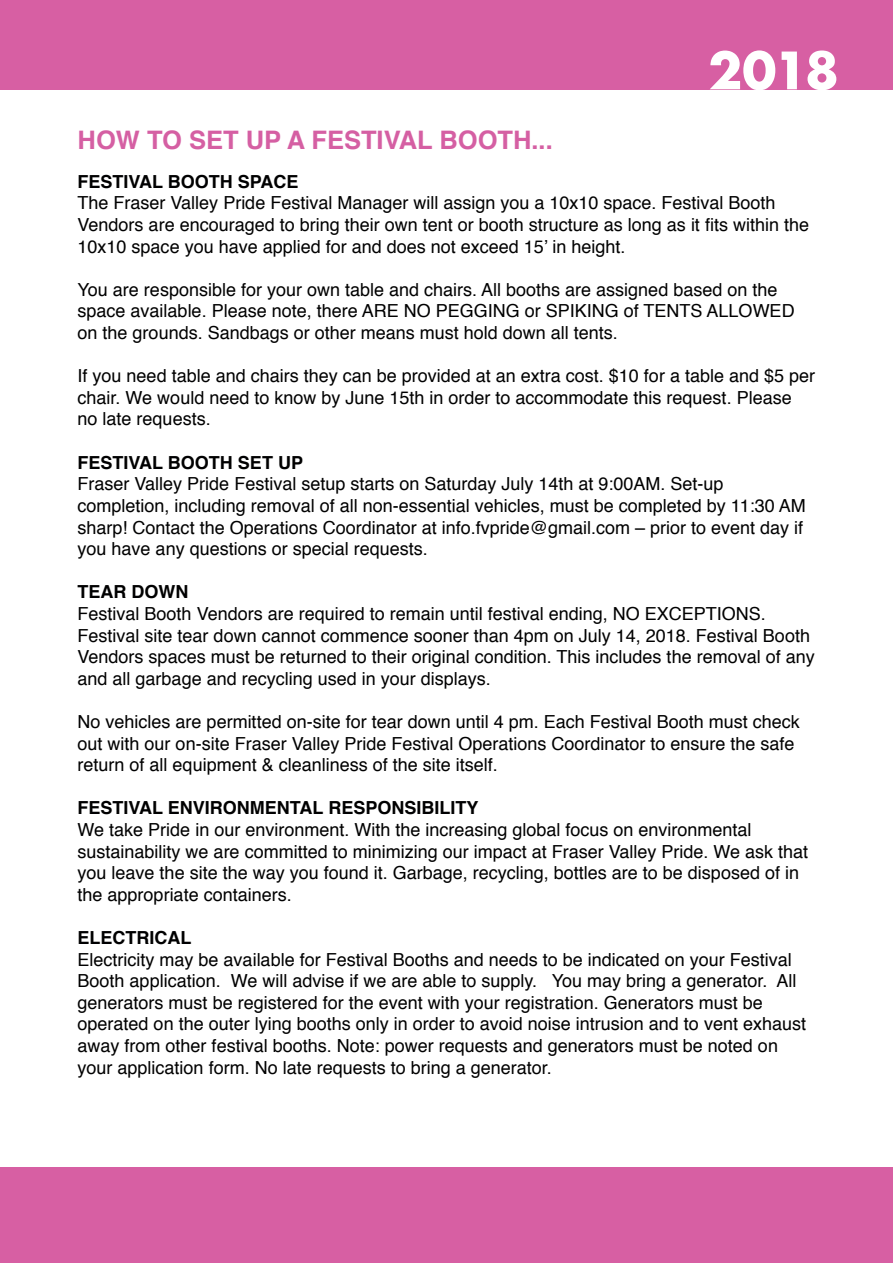
<style>
.page{position:relative;width:893px;height:1263px;background:#fff}
.page>*{position:absolute;margin:0;border:0;box-sizing:border-box;transform-origin:0 0}
.t1{font:700 50.1px "Futura";color:#fff}
.t2{font:700 25.5px "Helvetica";color:#d55fa3}
.t3{font:18px/21.6px "Helvetica";color:#000001}
.t4{font:700 18px "Helvetica";color:#000001}
</style>
<div class="page">
<div style="left:0;top:0;width:893px;height:89px;background:#d75fa3"></div>
<div style="left:0;top:1167px;width:893px;height:96px;background:#d75fa3"></div>
<p class="t1" style="left:708px;top:34px;width:132px">2018</p>
<p class="t2" style="left:78px;top:119px;width:477px">HOW TO SET UP A FESTIVAL BOOTH...</p>
<p class="t4" style="left:78px;top:167px;width:223px">FESTIVAL BOOTH SPACE</p>
<p class="t3" style="left:78px;top:193px;width:733px">The Fraser Valley Pride Festival Manager will assign you a 10x10 space. Festival Booth<br>Vendors are encouraged to bring their own tent or booth structure as long as it fits within the<br>10x10 space you have applied for and does not exceed 15’ in height.</p>
<p class="t3" style="left:78px;top:279px;width:718px">You are responsible for your own table and chairs. All booths are assigned based on the space available. Please note, there ARE NO PEGGING or SPIKING of TENTS ALLOWED on the grounds. Sandbags or other means must hold down all tents.</p>
<p class="t3" style="left:78px;top:366px;width:739px">If you need table and chairs they can be provided at an extra cost. $10 for a table and $5 per chair. We would need to know by June 15th in order to accommodate this request. Please no late requests.</p>
<p class="t4" style="left:78px;top:448px;width:227px">FESTIVAL BOOTH SET UP</p>
<p class="t3" style="left:78px;top:474px;width:730px">Fraser Valley Pride Festival setup starts on Saturday July 14th at 9:00AM. Set-up completion, including removal of all non-essential vehicles, must be completed by 11:30 AM sharp! Contact the Operations Coordinator at info.fvpride@gmail.com – prior to event day if you have any questions or special requests.</p>
<p class="t4" style="left:78px;top:577px;width:112px">TEAR DOWN</p>
<p class="t3" style="left:78px;top:603px;width:739px">Festival Booth Vendors are required to remain until festival ending, NO EXCEPTIONS.<br>Festival site tear down cannot commence sooner than 4pm on July 14, 2018. Festival Booth Vendors spaces must be returned to their original condition. This includes the removal of any and all garbage and recycling used in your displays.</p>
<p class="t3" style="left:78px;top:711px;width:724px">No vehicles are permitted on-site for tear down until 4 pm. Each Festival Booth must check out with our on-site Fraser Valley Pride Festival Operations Coordinator to ensure the safe return of all equipment &amp; cleanliness of the site itself.</p>
<p class="t4" style="left:78px;top:793px;width:402px">FESTIVAL ENVIRONMENTAL RESPONSIBILITY</p>
<p class="t3" style="left:78px;top:819px;width:732px">We take Pride in our environment. With the increasing global focus on environmental sustainability we are committed to minimizing our impact at Fraser Valley Pride. We ask that you leave the site the way you found it. Garbage, recycling, bottles are to be disposed of in the appropriate containers.</p>
<p class="t4" style="left:78px;top:923px;width:115px">ELECTRICAL</p>
<p class="t3" style="left:78px;top:949px;width:730px">Electricity may be available for Festival Booths and needs to be indicated on your Festival Booth application. We will advise if we are able to supply. You may bring a generator. All generators must be registered for the event with your registration. Generators must be operated on the outer lying booths only in order to avoid noise intrusion and to vent exhaust away from other festival booths. Note: power requests and generators must be noted on your application form. No late requests to bring a generator.</p>
</div>
